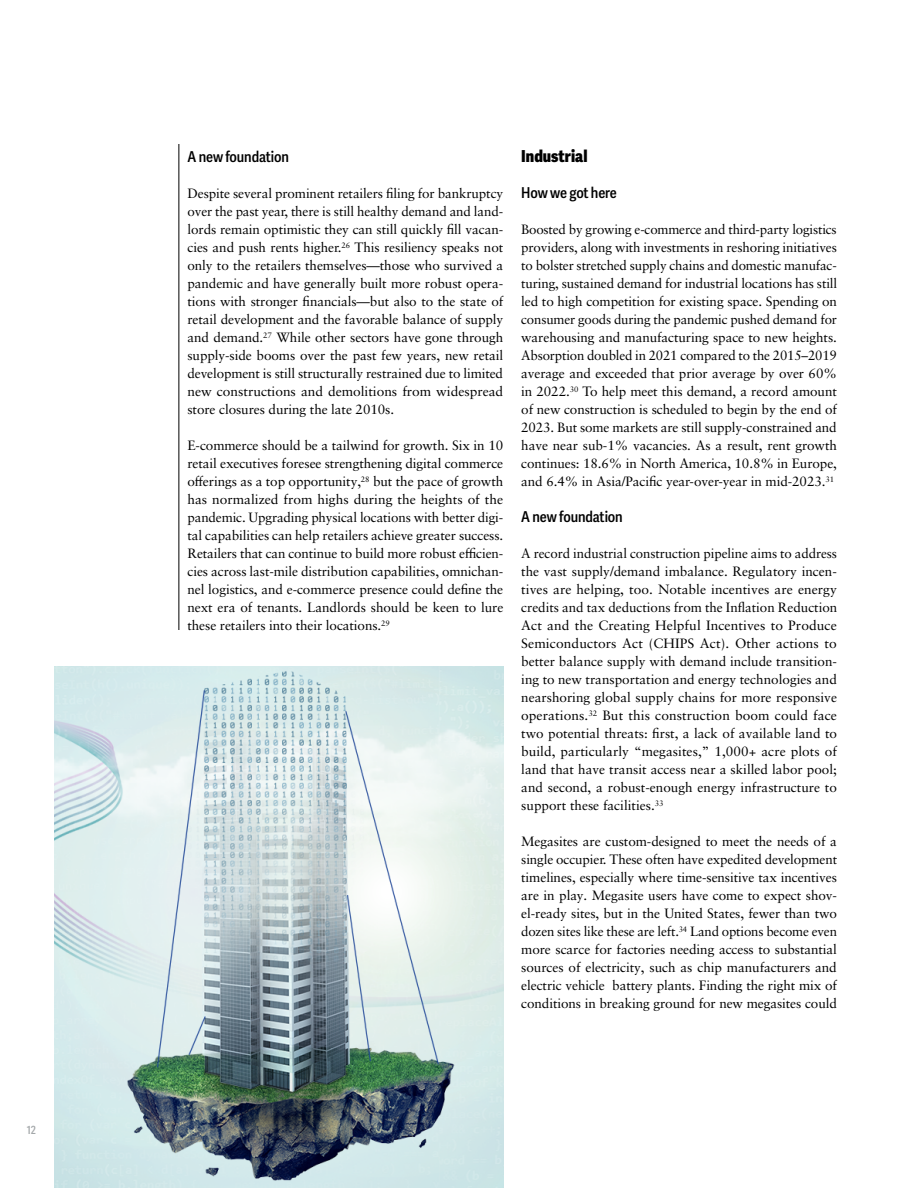
<style>
.page{position:relative;width:918px;height:1188px;background:#fff}
.page>*{position:absolute;margin:0;border:0;box-sizing:border-box;transform-origin:0 0}
.t1{font:800 16.5px "Adelle Sans Cnd";color:#000}
.t2{font:600 15px "Adelle Sans Cnd";letter-spacing:-.005em;color:#000}
.t3{font:13.5px/18px "Sabon LT Pro";letter-spacing:-.005em;color:#000;text-align:justify}
.t4{font:600 11.25px "Adelle Sans Cnd";color:#a3a7a9}
</style>
<div class="page">
<hr style="left:179px;top:144px;width:1px;height:486px;background:#000">
<img style="left:54px;top:666px;width:449px;height:522px">
<p class="t4" style="left:27px;top:1123px;width:11px">12</p>
<h5 class="t2" style="left:188px;top:148px;width:103px">A new foundation</h5>
<p class="t3" style="left:187px;top:184px;width:318px">Despite several prominent retailers fling for bankruptcy over the past year, there is still healthy demand and land&shy;lords remain optimistic they can still quickly fll vacan&shy;cies and push rents higher.<sup>26</sup> This resiliency speaks not only to the retailers themselves—those who survived a pandemic and have generally built more robust opera&shy;tions with stronger fnancials—but also to the state of retail development and the favorable balance of supply and demand.<sup>27</sup> While other sectors have gone through supply-side booms over the past few years, new retail development is still structurally restrained due to limited new constructions and demolitions from widespread store closures during the late 2010s.</p>
<p class="t3" style="left:188px;top:436px;width:317px">E-commerce should be a tailwind for growth. Six in 10 retail executives foresee strengthening digital commerce oferings as a top opportunity,<sup>28</sup> but the pace of growth has normalized from highs during the heights of the pandemic. Upgrading physical locations with better digi&shy;tal capabilities can help retailers achieve greater success.<br>Retailers that can continue to build more robust efcien&shy;cies across last-mile distribution capabilities, omnichan&shy;nel logistics, and e-commerce presence could defne the next era of tenants. Landlords should be keen to lure these retailers into their locations.<sup>29</sup></p>
<h4 class="t1" style="left:521px;top:146px;width:68px">Industrial</h4>
<h5 class="t2" style="left:521px;top:184px;width:97px">How we got here</h5>
<p class="t3" style="left:521px;top:220px;width:318px">Boosted by growing e-commerce and third-party logistics providers, along with investments in reshoring initiatives to bolster stretched supply chains and domestic manufac&shy;turing, sustained demand for industrial locations has still led to high competition for existing space. Spending on consumer goods during the pandemic pushed demand for warehousing and manufacturing space to new heights.<br>Absorption doubled in 2021 compared to the 2015–2019 average and exceeded that prior average by over 60% in 2022.<sup>30</sup> To help meet this demand, a record amount of new construction is scheduled to begin by the end of 2023. But some markets are still supply-constrained and have near sub-1% vacancies. As a result, rent growth continues: 18.6% in North America, 10.8% in Europe, and 6.4% in Asia/Pacifc year-over-year in mid-2023.<sup>31</sup></p>
<h5 class="t2" style="left:521px;top:508px;width:103px">A new foundation</h5>
<p class="t3" style="left:521px;top:544px;width:318px">A record industrial construction pipeline aims to address the vast supply/demand imbalance. Regulatory incen&shy;tives are helping, too. Notable incentives are energy credits and tax deductions from the Infation Reduction Act and the Creating Helpful Incentives to Produce Semiconductors Act (CHIPS Act). Other actions to better balance supply with demand include transition&shy;ing to new transportation and energy technologies and nearshoring global supply chains for more responsive operations.<sup>32</sup> But this construction boom could face two potential threats: frst, a lack of available land to build, particularly “megasites,” 1,000+ acre plots of land that have transit access near a skilled labor pool; and second, a robust-enough energy infrastructure to support these facilities.<sup>33</sup></p>
<p class="t3" style="left:521px;top:832px;width:318px">Megasites are custom-designed to meet the needs of a single occupier. These often have expedited development timelines, especially where time-sensitive tax incentives are in play. Megasite users have come to expect shov&shy;el-ready sites, but in the United States, fewer than two dozen sites like these are left.<sup>34</sup> Land options become even more scarce for factories needing access to substantial sources of electricity, such as chip manufacturers and electric vehicle battery plants. Finding the right mix of conditions in breaking ground for new megasites could</p>
</div>
